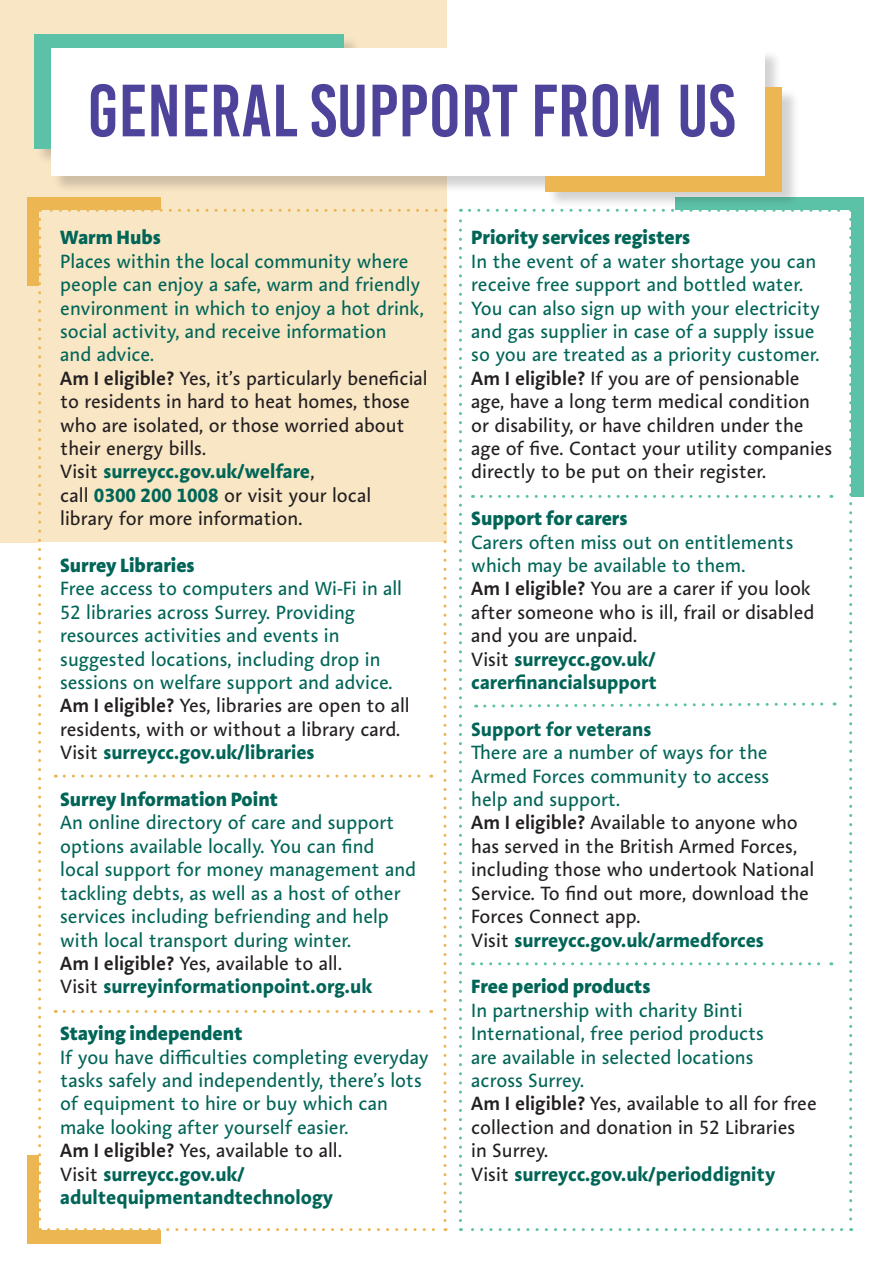
<style>
.page{position:relative;width:893px;height:1263px;background:#fff}
.page>*{position:absolute;margin:0;border:0;box-sizing:border-box;transform-origin:0 0}
.t1{font:73.8px "Bebas Kai";color:#4e439b}
.t2{font:19.5px/23.4px "Aroma No 2 LT Pro";color:#006557}
.t3{font:19.5px/23.4px "Aroma No 2 LT Pro";color:#231f20}
.t4{font:700 19.5px/23.4px "Aroma No 2 LT Pro";color:#006557}
.t5{font:800 19.5px "Aroma No 2 LT Pro";color:#006557}
.s1{font-weight:600}
.s2{font-weight:400;color:#231f20}
.s3{font-weight:700;color:#006557}
</style>
<div class="page">
<div style="left:27px;top:1155px;width:134px;height:89px;background:#ecb753"></div>
<div style="left:0;top:0;width:446px;height:542px;background:#f9e6c5"></div>
<div style="left:27px;top:197px;width:134px;height:89px;background:#ecb753"></div>
<div style="left:40px;top:210px;width:405px;height:1019px;background:#fff"></div>
<div style="left:40px;top:210px;width:405px;height:332px;background:#f9e6c5"></div>
<svg style="left:38px;top:219px;width:3px;height:1010px"></svg>
<svg style="left:49px;top:1228px;width:397px;height:3px"></svg>
<svg style="left:443px;top:209px;width:3px;height:1011px"></svg>
<svg style="left:40px;top:209px;width:396px;height:3px"></svg>
<svg style="left:64px;top:774px;width:368px;height:3px"></svg>
<div style="left:675px;top:197px;width:189px;height:300px;background:#5cc2a7"></div>
<div style="left:460px;top:210px;width:391px;height:1019px;background:#fff"></div>
<svg style="left:459px;top:209px;width:3px;height:1011px"></svg>
<svg style="left:469px;top:209px;width:382px;height:3px"></svg>
<svg style="left:849px;top:219px;width:3px;height:1012px"></svg>
<svg style="left:460px;top:1228px;width:382px;height:3px"></svg>
<div style="left:35px;top:35px;width:764px;height:174px;background:#231f20;opacity:.2"></div>
<div style="left:545px;top:87px;width:237px;height:104px;background:#ecb753"></div>
<div style="left:34px;top:34px;width:310px;height:114px;background:#5cc2a7"></div>
<div style="left:51px;top:48px;width:713px;height:128px;background:#fff"></div>
<svg style="left:481px;top:495px;width:351px;height:3px"></svg>
<svg style="left:476px;top:702px;width:359px;height:6px"></svg>
<svg style="left:481px;top:962px;width:351px;height:3px"></svg>
<svg style="left:64px;top:1010px;width:368px;height:3px"></svg>
<p class="t1" style="left:87px;top:71px;width:649px">GENERAL SUPPORT FROM US</p>
<p class="t5" style="left:60px;top:225px;width:102px">Warm Hubs</p>
<p class="t2" style="left:60px;top:249px;width:365px">Places within the local community where people can enjoy a safe, warm and friendly environment in which to enjoy a hot drink, social activity, and receive information</p>
<p class="t2" style="left:60px;top:343px;width:96px">and advice.</p>
<p class="t3" style="left:60px;top:366px;width:369px"><span class="s1">Am I eligible?</span> Yes, it’s particularly beneficial to residents in hard to heat homes, those who are isolated, or those worried about their energy bills.</p>
<p class="t4" style="left:60px;top:459px;width:256px"><span class="s2">Visit</span> surreycc.gov.uk/welfare<span class="s2">,</span></p>
<p class="t3" style="left:60px;top:483px;width:313px">call <span class="s3">0300 200 1008</span> or visit your local library for more information.</p>
<p class="t5" style="left:60px;top:552px;width:136px">Surrey Libraries</p>
<p class="t2" style="left:60px;top:577px;width:343px">Free access to computers and Wi-Fi in all 52 libraries across Surrey. Providing resources activities and events in suggested locations, including drop in sessions on welfare support and advice.</p>
<p class="t3" style="left:60px;top:694px;width:351px"><span class="s1">Am I eligible?</span> Yes, libraries are open to all residents, with or without a library card.</p>
<p class="t4" style="left:60px;top:740px;width:256px"><span class="s2">Visit</span> surreycc.gov.uk/libraries</p>
<p class="t5" style="left:60px;top:786px;width:219px">Surrey Information Point</p>
<p class="t2" style="left:60px;top:811px;width:357px">An online directory of care and support options available locally. You can find local support for money management and tackling debts, as well as a host of other services including befriending and help with local transport during winter.</p>
<p class="t3" style="left:60px;top:951px;width:283px"><span class="s1">Am I eligible?</span> Yes, available to all.</p>
<p class="t4" style="left:60px;top:974px;width:314px"><span class="s2">Visit</span> surreyinformationpoint.org.uk</p>
<p class="t5" style="left:60px;top:1020px;width:184px">Staying independent</p>
<p class="t2" style="left:60px;top:1045px;width:370px">If you have difficulties completing everyday tasks safely and independently, there’s lots of equipment to hire or buy which can make looking after yourself easier.</p>
<p class="t3" style="left:60px;top:1138px;width:283px"><span class="s1">Am I eligible?</span> Yes, available to all.</p>
<p class="t4" style="left:60px;top:1161px;width:274px"><span class="s2">Visit</span> surreycc.gov.uk/ adultequipmentandtechnology</p>
<p class="t5" style="left:471px;top:225px;width:220px">Priority services registers</p>
<p class="t2" style="left:471px;top:249px;width:346px">In the event of a water shortage you can receive free support and bottled water.</p>
<p class="t2" style="left:471px;top:296px;width:350px">You can also sign up with your electricity and gas supplier in case of a supply issue</p>
<p class="t2" style="left:471px;top:343px;width:350px">so you are treated as a priority customer.</p>
<p class="t3" style="left:471px;top:366px;width:362px"><span class="s1">Am I eligible?</span> If you are of pensionable age, have a long term medical condition or disability, or have children under the age of five. Contact your utility companies directly to be put on their register.</p>
<p class="t5" style="left:471px;top:505px;width:158px">Support for carers</p>
<p class="t2" style="left:471px;top:530px;width:324px">Carers often miss out on entitlements which may be available to them.</p>
<p class="t3" style="left:471px;top:577px;width:345px"><span class="s1">Am I eligible?</span> You are a carer if you look after someone who is ill, frail or disabled and you are unpaid.</p>
<p class="t4" style="left:471px;top:647px;width:187px"><span class="s2">Visit</span> surreycc.gov.uk/ carerfinancialsupport</p>
<p class="t4" style="left:471px;top:717px;width:182px">Support for veterans</p>
<p class="t2" style="left:471px;top:740px;width:300px;text-align:justify">There are a number of ways for the Armed Forces community to access help and support.</p>
<p class="t3" style="left:471px;top:811px;width:344px"><span class="s1">Am I eligible?</span> Available to anyone who has served in the British Armed Forces, including those who undertook National Service. To find out more, download the Forces Connect app.</p>
<p class="t4" style="left:471px;top:927px;width:294px"><span class="s2">Visit</span> surreycc.gov.uk/armedforces</p>
<p class="t5" style="left:471px;top:973px;width:181px">Free period products</p>
<p class="t2" style="left:471px;top:998px;width:294px">In partnership with charity Binti<br>International, free period products are available in selected locations across Surrey.</p>
<p class="t3" style="left:471px;top:1091px;width:347px"><span class="s1">Am I eligible?</span> Yes, available to all for free collection and donation in 52 Libraries<br>in Surrey.</p>
<p class="t4" style="left:471px;top:1161px;width:306px"><span class="s2">Visit</span> surreycc.gov.uk/perioddignity</p>
</div>
